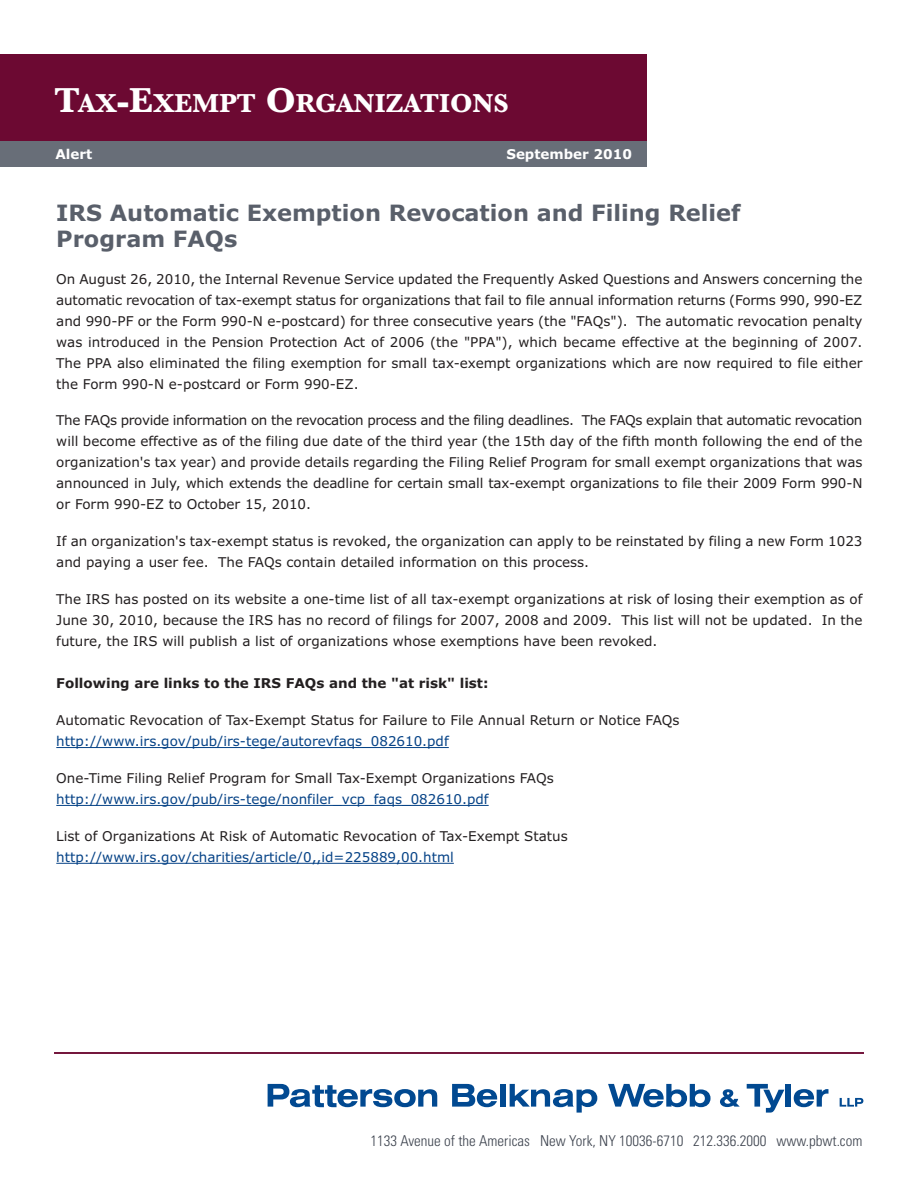
<style>
.page{position:relative;width:918px;height:1188px;background:#fff}
.page>*{position:absolute;margin:0;border:0;box-sizing:border-box;transform-origin:0 0}
.t1{font:700 27px "Baskerville";color:#fff}
.t2{font:700 22.5px/25.5px "Verdana";color:#595f6a}
.t3{font:300 condensed 15px "Univers";color:#3e444f}
.t4{font:13.5px/21px "Verdana";color:#231f20;text-align:justify}
.t5{font:13.5px "Verdana";color:#054286}
.t6{font:700 13.5px "Verdana";color:#231f20}
.t7{font:700 13.5px "Verdana";color:#fff}
.s1{font-size:36px}
</style>
<div class="page">
<div style="left:0;top:140px;width:647px;height:27px;background:#686e78"></div>
<div style="left:0;top:54px;width:647px;height:86px;background:#6c0932"></div>
<svg style="left:268px;top:1084px;width:169px;height:23px"></svg>
<svg style="left:452px;top:1084px;width:45px;height:23px"></svg>
<div style="left:500px;top:1084px;width:5px;height:23px;background:#014991"></div>
<svg style="left:510px;top:1084px;width:87px;height:29px"></svg>
<svg style="left:608px;top:1084px;width:103px;height:23px"></svg>
<svg style="left:720px;top:1089px;width:20px;height:18px"></svg>
<svg style="left:747px;top:1084px;width:37px;height:29px"></svg>
<div style="left:786px;top:1084px;width:5px;height:23px;background:#014991"></div>
<svg style="left:794px;top:1089px;width:34px;height:18px"></svg>
<svg style="left:840px;top:1098px;width:23px;height:9px"></svg>
<hr style="left:54px;top:1052px;width:810px;height:2px;background:#6c0932">
<hr style="left:56px;top:747px;width:393px;height:1px;background:#054286">
<hr style="left:56px;top:805px;width:433px;height:1px;background:#054286">
<hr style="left:56px;top:863px;width:398px;height:1px;background:#054286">
<h1 class="t1" style="left:54px;top:94px;width:456px"><span class="s1">T</span>AX<span class="s1">-E</span>XEMPT <span class="s1">O</span>RGANIZATIONS</h1>
<p class="t7" style="left:56px;top:146px;width:38px">Alert</p>
<p class="t7" style="left:506px;top:146px;width:127px">September 2010</p>
<h2 class="t2" style="left:56px;top:201px;width:686px">IRS Automatic Exemption Revocation and Filing Relief<br>Program FAQs</h2>
<p class="t4" style="left:56px;top:268px;width:808px">On August 26, 2010, the Internal Revenue Service updated the Frequently Asked Questions and Answers concerning the automatic revocation of tax-exempt status for organizations that fail to file annual information returns (Forms 990, 990-EZ and 990-PF or the Form 990-N e-postcard) for three consecutive years (the "FAQs"). The automatic revocation penalty was introduced in the Pension Protection Act of 2006 (the "PPA"), which became effective at the beginning of 2007.<br>The PPA also eliminated the filing exemption for small tax-exempt organizations which are now required to file either the Form 990-N e-postcard or Form 990-EZ.</p>
<p class="t4" style="left:56px;top:410px;width:808px">The FAQs provide information on the revocation process and the filing deadlines. The FAQs explain that automatic revocation will become effective as of the filing due date of the third year (the 15th day of the fifth month following the end of the organization's tax year) and provide details regarding the Filing Relief Program for small exempt organizations that was announced in July, which extends the deadline for certain small tax-exempt organizations to file their 2009 Form 990-N or Form 990-EZ to October 15, 2010.</p>
<p class="t4" style="left:56px;top:531px;width:808px">If an organization's tax-exempt status is revoked, the organization can apply to be reinstated by filing a new Form 1023 and paying a user fee. The FAQs contain detailed information on this process.</p>
<p class="t4" style="left:56px;top:589px;width:808px">The IRS has posted on its website a one-time list of all tax-exempt organizations at risk of losing their exemption as of June 30, 2010, because the IRS has no record of filings for 2007, 2008 and 2009. This list will not be updated. In the future, the IRS will publish a list of organizations whose exemptions have been revoked.</p>
<p class="t6" style="left:56px;top:676px;width:434px">Following are links to the IRS FAQs and the "at risk" list:</p>
<p class="t4" style="left:56px;top:710px;width:625px">Automatic Revocation of Tax-Exempt Status for Failure to File Annual Return or Notice FAQs</p>
<p class="t5" style="left:56px;top:734px;width:394px">http://www.irs.gov/pub/irs-tege/autorevfaqs_082610.pdf</p>
<p class="t4" style="left:56px;top:768px;width:499px">One-Time Filing Relief Program for Small Tax-Exempt Organizations FAQs</p>
<p class="t5" style="left:56px;top:792px;width:434px">http://www.irs.gov/pub/irs-tege/nonfiler_vcp_faqs_082610.pdf</p>
<p class="t4" style="left:56px;top:826px;width:513px">List of Organizations At Risk of Automatic Revocation of Tax-Exempt Status</p>
<p class="t5" style="left:56px;top:850px;width:399px">http://www.irs.gov/charities/article/0,,id=225889,00.html</p>
<p class="t3" style="left:370px;top:1135px;width:494px">1133 Avenue of the Americas New York, NY 10036-6710 212.336.2000 www.pbwt.com</p>
</div>
